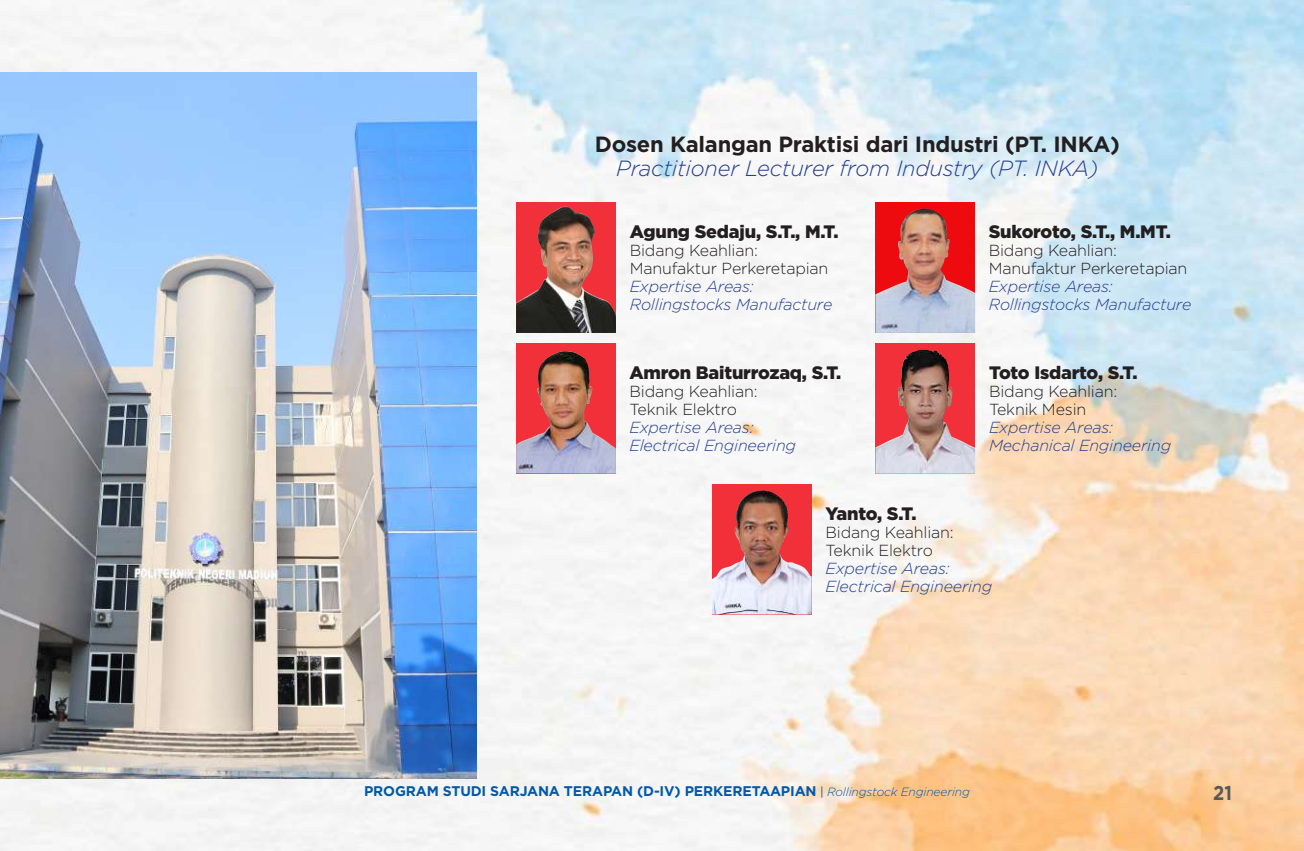
<style>
.page{position:relative;width:1304px;height:851px;background:#fff}
.page>*{position:absolute;margin:0;border:0;box-sizing:border-box;transform-origin:0 0}
.t1{font:700 22px "Gotham";letter-spacing:-.01em;color:#231f20}
.t2{font:italic 300 22px "Gotham";letter-spacing:-.01em;color:#253f8e}
.t3{font:700 20px "Gotham";color:#57585a;scale:.9 1}
.t4{font:900 18px "Gotham";letter-spacing:-.01em;color:#231f20}
.t5{font:italic 300 16px/18px "Gotham";letter-spacing:-.01em;color:#253f8e}
.t6{font:300 16px/18px "Gotham";letter-spacing:-.01em;color:#231f20}
.t7{font:700 14px "Gotham";letter-spacing:-.01em;color:#0159a9}
.t8{font:italic 300 12px "Gotham";letter-spacing:-.01em;color:#0159a9}
.s1{font-weight:400;font-style:normal}
</style>
<div class="page">
<img style="left:0;top:0;width:1304px;height:850px">
<div style="left:516px;top:202px;width:100px;height:131px;background:#f23039"></div>
<img style="left:516px;top:206px;width:100px;height:127px">
<div style="left:875px;top:202px;width:100px;height:131px;background:#ed0b0f"></div>
<img style="left:875px;top:208px;width:100px;height:125px">
<div style="left:516px;top:343px;width:100px;height:130px;background:#f23039"></div>
<img style="left:516px;top:351px;width:100px;height:122px">
<div style="left:875px;top:343px;width:100px;height:130px;background:#f23039"></div>
<img style="left:875px;top:350px;width:100px;height:123px">
<div style="left:712px;top:484px;width:100px;height:130px;background:#f23039"></div>
<img style="left:712px;top:490px;width:100px;height:124px">
<img style="left:0;top:72px;width:477px;height:706px">
<h1 class="t1" style="left:595px;top:132px;width:527px">Dosen Kalangan Praktisi dari Industri (PT. INKA)</h1>
<h1 class="t2" style="left:616px;top:156px;width:484px">Practitioner Lecturer from Industry (PT. INKA)</h1>
<p class="t4" style="left:630px;top:221px;width:210px">Agung Sedaju, S.T., M.T.</p>
<p class="t6" style="left:630px;top:241px;width:200px">Bidang Keahlian:<br>Manufaktur Perkeretapian</p>
<p class="t5" style="left:630px;top:278px;width:204px">Expertise Areas:<br>Rollingstocks Manufacture</p>
<p class="t4" style="left:629px;top:362px;width:213px">Amron Baiturrozaq, S.T.</p>
<p class="t6" style="left:629px;top:382px;width:130px">Bidang Keahlian:<br>Teknik Elektro</p>
<p class="t5" style="left:629px;top:418px;width:168px">Expertise Areas:<br>Electrical Engineering</p>
<p class="t4" style="left:989px;top:221px;width:184px">Sukoroto, S.T., M.MT.</p>
<p class="t6" style="left:989px;top:241px;width:200px">Bidang Keahlian:<br>Manufaktur Perkeretapian</p>
<p class="t5" style="left:989px;top:278px;width:204px">Expertise Areas:<br>Rollingstocks Manufacture</p>
<p class="t4" style="left:989px;top:362px;width:150px">Toto Isdarto, S.T.</p>
<p class="t6" style="left:989px;top:382px;width:130px">Bidang Keahlian:<br>Teknik Mesin</p>
<p class="t5" style="left:989px;top:418px;width:184px">Expertise Areas:<br>Mechanical Engineering</p>
<p class="t4" style="left:826px;top:503px;width:93px">Yanto, S.T.</p>
<p class="t6" style="left:826px;top:523px;width:130px">Bidang Keahlian:<br>Teknik Elektro</p>
<p class="t5" style="left:826px;top:559px;width:168px">Expertise Areas:<br>Electrical Engineering</p>
<p class="t7" style="left:364px;top:782px;width:454px">PROGRAM STUDI SARJANA TERAPAN (D-IV) PERKERETAAPIAN</p>
<p class="t3" style="left:1213px;top:781px;width:22px">21</p>
<p class="t8" style="left:820px;top:784px;width:151px"><span class="s1">|</span> Rollingstock Engineering</p>
</div>
